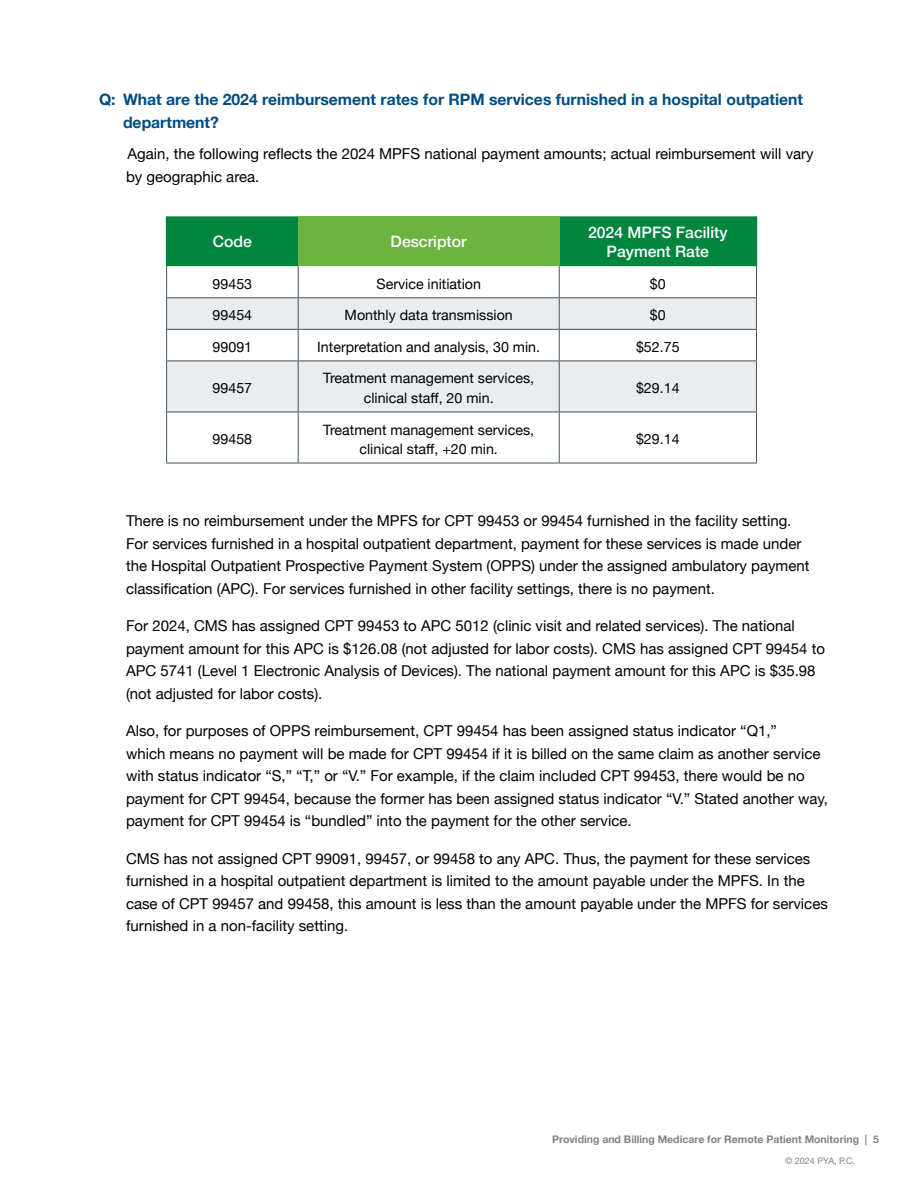
<style>
.page{position:relative;width:918px;height:1188px;background:#fff}
.page>*{position:absolute;margin:0;border:0;box-sizing:border-box;transform-origin:0 0}
.t1{font:700 15.75px/22.5px "Helvetica Neue";color:#004d83}
.t2{font:500 15.75px/19.5px "Helvetica Neue";color:#fff;text-align:center}
.t3{font:15px/22.5px "Helvetica Neue";color:#000}
.t4{font:14.25px/19.5px "Helvetica Neue";color:#000;text-align:center}
.t5{font:700 10.5px "Helvetica Neue";color:#808285}
.t6{font:9px "Helvetica Neue";color:#808285}
</style>
<div class="page">
<div style="left:167px;top:216px;width:589px;height:50px;background:#00853f"></div>
<div style="left:298px;top:216px;width:261px;height:50px;background:#6cb33f"></div>
<svg style="left:167px;top:298px;width:589px;height:114px;fill:#e9edf0"></svg>
<hr style="left:166px;top:216px;width:1px;height:50px;background:#00853f">
<hr style="left:756px;top:216px;width:1px;height:50px;background:#00853f">
<hr style="left:166px;top:266px;width:1px;height:31px;background:#44535e">
<hr style="left:298px;top:266px;width:1px;height:31px;background:#44535e">
<hr style="left:559px;top:266px;width:1px;height:31px;background:#44535e">
<hr style="left:756px;top:266px;width:1px;height:31px;background:#44535e">
<hr style="left:166px;top:297px;width:132px;height:1px;background:#44535e">
<hr style="left:166px;top:298px;width:1px;height:31px;background:#44535e">
<hr style="left:298px;top:297px;width:261px;height:1px;background:#44535e">
<hr style="left:298px;top:298px;width:1px;height:31px;background:#44535e">
<hr style="left:559px;top:297px;width:198px;height:1px;background:#44535e">
<hr style="left:559px;top:298px;width:1px;height:31px;background:#44535e">
<hr style="left:756px;top:298px;width:1px;height:31px;background:#44535e">
<hr style="left:166px;top:329px;width:132px;height:1px;background:#44535e">
<hr style="left:166px;top:330px;width:1px;height:31px;background:#44535e">
<hr style="left:298px;top:329px;width:261px;height:1px;background:#44535e">
<hr style="left:298px;top:330px;width:1px;height:31px;background:#44535e">
<hr style="left:559px;top:329px;width:198px;height:1px;background:#44535e">
<hr style="left:559px;top:330px;width:1px;height:31px;background:#44535e">
<hr style="left:756px;top:330px;width:1px;height:31px;background:#44535e">
<hr style="left:166px;top:361px;width:132px;height:1px;background:#44535e">
<hr style="left:166px;top:361px;width:1px;height:51px;background:#44535e">
<hr style="left:298px;top:361px;width:261px;height:1px;background:#44535e">
<hr style="left:298px;top:361px;width:1px;height:51px;background:#44535e">
<hr style="left:559px;top:361px;width:198px;height:1px;background:#44535e">
<hr style="left:559px;top:361px;width:1px;height:51px;background:#44535e">
<hr style="left:756px;top:361px;width:1px;height:51px;background:#44535e">
<hr style="left:166px;top:412px;width:132px;height:1px;background:#44535e">
<hr style="left:166px;top:412px;width:1px;height:51px;background:#44535e">
<hr style="left:298px;top:412px;width:261px;height:1px;background:#44535e">
<hr style="left:298px;top:412px;width:1px;height:51px;background:#44535e">
<hr style="left:559px;top:412px;width:198px;height:1px;background:#44535e">
<hr style="left:559px;top:412px;width:1px;height:51px;background:#44535e">
<hr style="left:756px;top:412px;width:1px;height:51px;background:#44535e">
<hr style="left:166px;top:463px;width:132px;height:1px;background:#44535e">
<hr style="left:298px;top:463px;width:261px;height:1px;background:#44535e">
<hr style="left:559px;top:463px;width:198px;height:1px;background:#44535e">
<p class="t1" style="left:123px;top:89px;width:682px;text-indent:-24px">Q: What are the 2024 reimbursement rates for RPM services furnished in a hospital outpatient department?</p>
<p class="t3" style="left:126px;top:144px;width:689px">Again, the following reflects the 2024 MPFS national payment amounts; actual reimbursement will vary by geographic area.</p>
<p class="t2" style="left:213px;top:231px;width:41px">Code</p>
<p class="t2" style="left:391px;top:231px;width:78px">Descriptor</p>
<p class="t2" style="left:588px;top:221px;width:141px">2024 MPFS Facility<br>Payment Rate</p>
<p class="t4" style="left:213px;top:275px;width:41px">99453</p>
<p class="t4" style="left:376px;top:275px;width:106px">Service initiation</p>
<p class="t4" style="left:650px;top:275px;width:17px">$0</p>
<p class="t4" style="left:213px;top:306px;width:41px">99454</p>
<p class="t4" style="left:345px;top:306px;width:170px">Monthly data transmission</p>
<p class="t4" style="left:650px;top:306px;width:17px">$0</p>
<p class="t4" style="left:213px;top:338px;width:41px">99091</p>
<p class="t4" style="left:317px;top:338px;width:224px">Interpretation and analysis, 30 min.</p>
<p class="t4" style="left:636px;top:338px;width:45px">$52.75</p>
<p class="t4" style="left:213px;top:379px;width:41px">99457</p>
<p class="t4" style="left:323px;top:369px;width:212px">Treatment management services, clinical staff, 20 min.</p>
<p class="t4" style="left:636px;top:379px;width:45px">$29.14</p>
<p class="t4" style="left:213px;top:430px;width:41px">99458</p>
<p class="t4" style="left:323px;top:421px;width:212px">Treatment management services, clinical staff, +20 min.</p>
<p class="t4" style="left:636px;top:430px;width:45px">$29.14</p>
<p class="t3" style="left:126px;top:511px;width:685px">There is no reimbursement under the MPFS for CPT 99453 or 99454 furnished in the facility setting.<br>For services furnished in a hospital outpatient department, payment for these services is made under the Hospital Outpatient Prospective Payment System (OPPS) under the assigned ambulatory payment classification (APC). For services furnished in other facility settings, there is no payment.</p>
<p class="t3" style="left:126px;top:616px;width:701px">For 2024, CMS has assigned CPT 99453 to APC 5012 (clinic visit and related services). The national payment amount for this APC is $126.08 (not adjusted for labor costs). CMS has assigned CPT 99454 to APC 5741 (Level 1 Electronic Analysis of Devices). The national payment amount for this APC is $35.98 (not adjusted for labor costs).</p>
<p class="t3" style="left:126px;top:721px;width:704px">Also, for purposes of OPPS reimbursement, CPT 99454 has been assigned status indicator “Q1,”<br>which means no payment will be made for CPT 99454 if it is billed on the same claim as another service with status indicator “S,” “T,” or “V.” For example, if the claim included CPT 99453, there would be no payment for CPT 99454, because the former has been assigned status indicator “V.” Stated another way, payment for CPT 99454 is “bundled” into the payment for the other service.</p>
<p class="t3" style="left:126px;top:848px;width:703px">CMS has not assigned CPT 99091, 99457, or 99458 to any APC. Thus, the payment for these services furnished in a hospital outpatient department is limited to the amount payable under the MPFS. In the case of CPT 99457 and 99458, this amount is less than the amount payable under the MPFS for services furnished in a non-facility setting.</p>
<p class="t5" style="left:552px;top:1131px;width:328px">Providing and Billing Medicare for Remote Patient Monitoring | 5</p>
<p class="t6" style="left:785px;top:1154px;width:71px">© 2024 PYA, P.C.</p>
</div>
